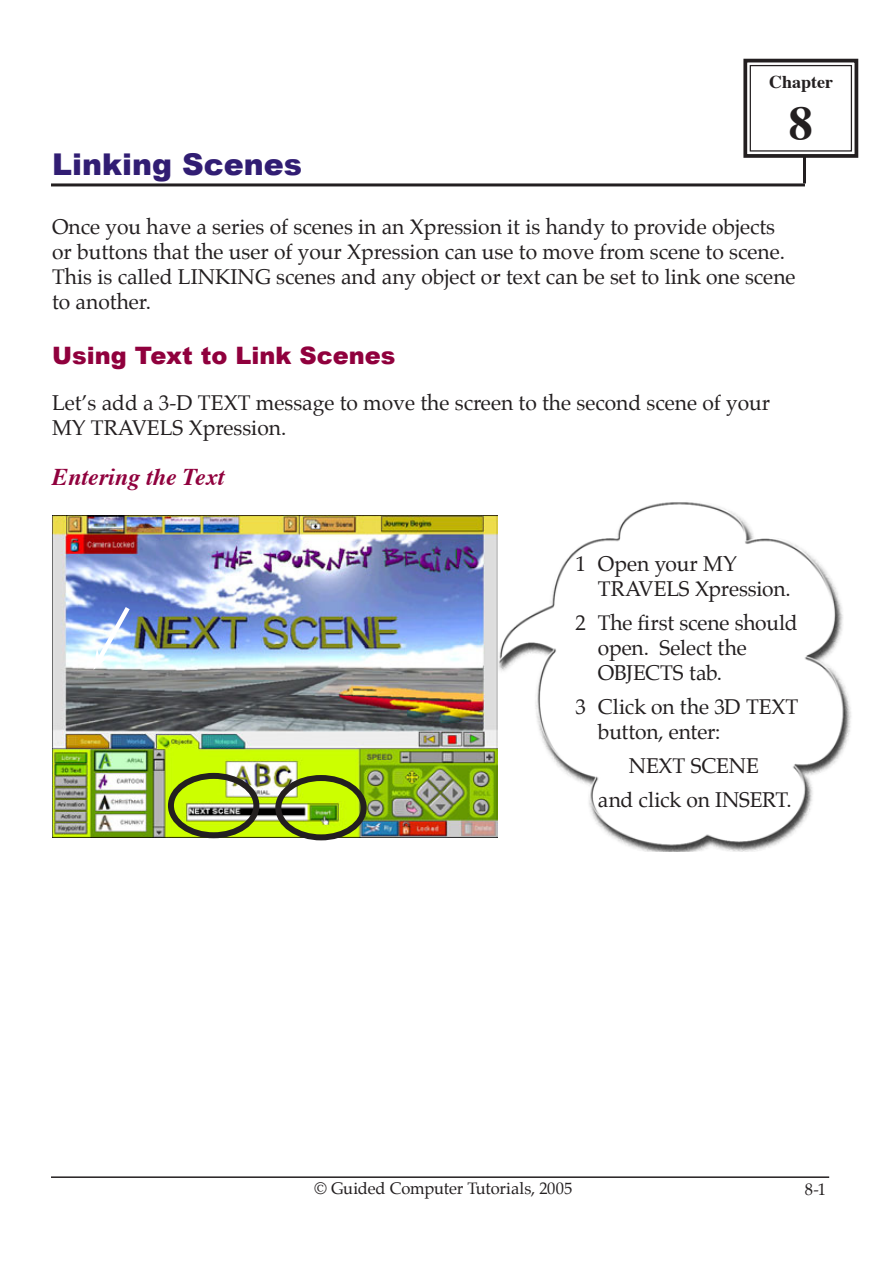
<style>
.page{position:relative;width:893px;height:1263px;background:#fff}
.page>*{position:absolute;margin:0;border:0;box-sizing:border-box;transform-origin:0 0}
.t1{font:700 48.3px "Times";color:#231f20}
.t2{font:900 30px "Arial";color:#311d73}
.t3{font:900 24px "Arial";color:#90003d}
.t4{font:italic 700 24px "Times";color:#90003d}
.t5{font:21px/25.2px "Palatino";color:#231f20}
.t6{font:700 18px "Times";color:#231f20}
.t7{font:16.5px "Palatino";letter-spacing:-.01em;color:#231f20}
</style>
<div class="page">
<hr style="left:51px;top:1176px;width:778px;height:2px;background:#231f20">
<hr style="left:51px;top:183px;width:754px;height:3px;background:#231f20">
<hr style="left:803px;top:156px;width:3px;height:27px;background:#231f20">
<svg style="left:743px;top:58px;width:116px;height:100px"></svg>
<div style="left:750px;top:65px;width:102px;height:87px;border:1px solid #231f20"></div>
<img style="left:489px;top:502px;width:362px;height:349px">
<img style="left:52px;top:516px;width:445px;height:321px">
<div style="left:168px;top:773px;width:91px;height:65px;border:6px solid #231f20;border-radius:50%"></div>
<svg style="left:94px;top:602px;width:40px;height:68px"></svg>
<div style="left:275px;top:775px;width:92px;height:65px;border:6px solid #231f20;border-radius:50%"></div>
<p class="t6" style="left:769px;top:65px;width:65px">Chapter</p>
<h1 class="t1" style="left:789px;top:78px;width:26px">8</h1>
<h2 class="t2" style="left:52px;top:147px;width:252px">Linking Scenes</h2>
<p class="t5" style="left:52px;top:216px;width:745px">Once you have a series of scenes in an Xpression it is handy to provide objects or buttons that the user of your Xpression can use to move from scene to scene.<br>This is called LINKING scenes and any object or text can be set to link one scene to another.</p>
<p class="t3" style="left:52px;top:342px;width:345px">Using Text to Link Scenes</p>
<p class="t5" style="left:52px;top:392px;width:720px">Let’s add a 3-D TEXT message to move the screen to the second scene of your<br>MY TRAVELS Xpression.</p>
<p class="t4" style="left:52px;top:455px;width:174px">Entering the Text</p>
<p class="t5" style="left:598px;top:553px;width:194px;text-indent:-22px">1 Open your MY<br>TRAVELS Xpression.</p>
<p class="t5" style="left:598px;top:612px;width:201px;text-indent:-22px">2 The first scene should open. Select the<br>OBJECTS tab.</p>
<p class="t5" style="left:598px;top:696px;width:202px;text-indent:-22px">3 Click on the 3D TEXT button, enter:</p>
<p class="t5" style="left:598px;top:751px;width:195px;line-height:33.8px;text-align:center">NEXT SCENE<br>and click on INSERT.</p>
<p class="t7" style="left:315px;top:1177px;width:259px">© Guided Computer Tutorials, 2005</p>
<p class="t7" style="left:805px;top:1178px;width:23px">8-1</p>
</div>
